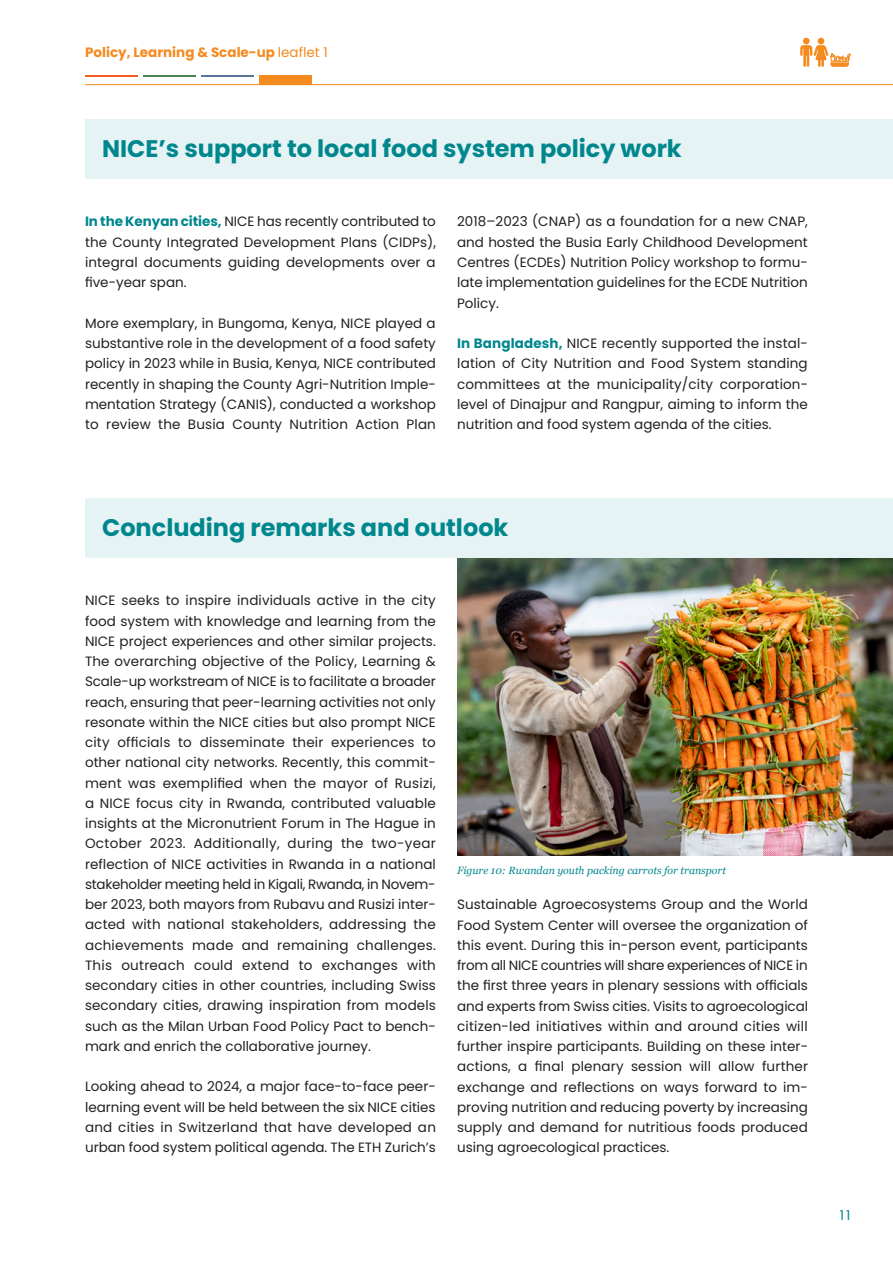
<style>
.page{position:relative;width:893px;height:1263px;background:#fff}
.page>*{position:absolute;margin:0;border:0;box-sizing:border-box;transform-origin:0 0}
.t1{font:700 24px "Poppins";color:#00878e}
.t2{font:13.5px/20.2px "Poppins";color:#231f20;text-align:justify}
.t3{font:700 13.5px "Poppins";color:#f58a1f}
.t4{font:13.5px "Poppins";color:#00878e}
.t5{font:italic 10.5px "Georgia";color:#00878e}
.s1{font-weight:400}
.s2{font-weight:700;color:#00878e}
</style>
<div class="page">
<img style="left:457px;top:557px;width:436px;height:298px">
<div style="left:85px;top:498px;width:808px;height:59px;background:#e6f3f4"></div>
<div style="left:85px;top:119px;width:808px;height:59px;background:#e6f3f4"></div>
<hr style="left:85px;top:84px;width:808px;height:1px;background:#f58a1f">
<hr style="left:85px;top:75px;width:53px;height:2px;background:#f05c21">
<hr style="left:143px;top:75px;width:53px;height:2px;background:#4a874f">
<hr style="left:201px;top:75px;width:53px;height:2px;background:#577596">
<div style="left:259px;top:75px;width:53px;height:10px;background:#f58a1f"></div>
<svg style="left:800px;top:38px;width:50px;height:29px"></svg>
<p class="t3" style="left:85px;top:44px;width:244px">Policy, Learning &amp; Scale-up <span class="s1">leaflet 1</span></p>
<h1 class="t1" style="left:102px;top:135px;width:581px">NICE’s support to local food system policy work</h1>
<p class="t2" style="left:85px;top:212px;width:352px"><span class="s2">In the Kenyan cities,</span> NICE has recently contributed to the County Integrated Development Plans (CIDPs), integral documents guiding developments over a five-year span.</p>
<p class="t2" style="left:85px;top:313px;width:352px">More exemplary, in Bungoma, Kenya, NICE played a substantive role in the development of a food safety policy in 2023 while in Busia, Kenya, NICE contributed recently in shaping the County Agri-Nutrition Imple&shy;mentation Strategy (CANIS), conducted a workshop to review the Busia County Nutrition Action Plan</p>
<p class="t2" style="left:457px;top:212px;width:352px">2018–2023 (CNAP) as a foundation for a new CNAP, and hosted the Busia Early Childhood Development Centres (ECDEs) Nutrition Policy workshop to formu&shy;late implementation guidelines for the ECDE Nutrition Policy.</p>
<p class="t2" style="left:457px;top:333px;width:353px"><span class="s2">In Bangladesh,</span> NICE recently supported the instal&shy;lation of City Nutrition and Food System standing committees at the municipality/city corporation&shy;level of Dinajpur and Rangpur, aiming to inform the nutrition and food system agenda of the cities.</p>
<h1 class="t1" style="left:102px;top:513px;width:408px">Concluding remarks and outlook</h1>
<p class="t2" style="left:85px;top:590px;width:352px">NICE seeks to inspire individuals active in the city food system with knowledge and learning from the NICE project experiences and other similar projects.<br>The overarching objective of the Policy, Learning &amp; Scale-up workstream of NICE is to facilitate a broader reach, ensuring that peer-learning activities not only resonate within the NICE cities but also prompt NICE city officials to disseminate their experiences to other national city networks. Recently, this commit&shy;ment was exemplified when the mayor of Rusizi, a NICE focus city in Rwanda, contributed valuable insights at the Micronutrient Forum in The Hague in October 2023. Additionally, during the two-year reflection of NICE activities in Rwanda in a national stakeholder meeting held in Kigali, Rwanda, in Novem&shy;ber 2023, both mayors from Rubavu and Rusizi inter&shy;acted with national stakeholders, addressing the achievements made and remaining challenges.<br>This outreach could extend to exchanges with secondary cities in other countries, including Swiss secondary cities, drawing inspiration from models such as the Milan Urban Food Policy Pact to bench&shy;mark and enrich the collaborative journey.</p>
<p class="t2" style="left:85px;top:1076px;width:352px">Looking ahead to 2024, a major face-to-face peer&shy;learning event will be held between the six NICE cities and cities in Switzerland that have developed an urban food system political agenda. The ETH Zurich’s</p>
<p class="t5" style="left:457px;top:863px;width:270px">Figure 10: Rwandan youth packing carrots for transport</p>
<p class="t2" style="left:457px;top:894px;width:353px">Sustainable Agroecosystems Group and the World Food System Center will oversee the organization of this event. During this in-person event, participants from all NICE countries will share experiences of NICE in the first three years in plenary sessions with officials and experts from Swiss cities. Visits to agroecological citizen-led initiatives within and around cities will further inspire participants. Building on these inter&shy;actions, a final plenary session will allow further exchange and reflections on ways forward to im&shy;proving nutrition and reducing poverty by increasing supply and demand for nutritious foods produced using agroecological practices.</p>
<p class="t4" style="left:840px;top:1208px;width:12px">11</p>
</div>
